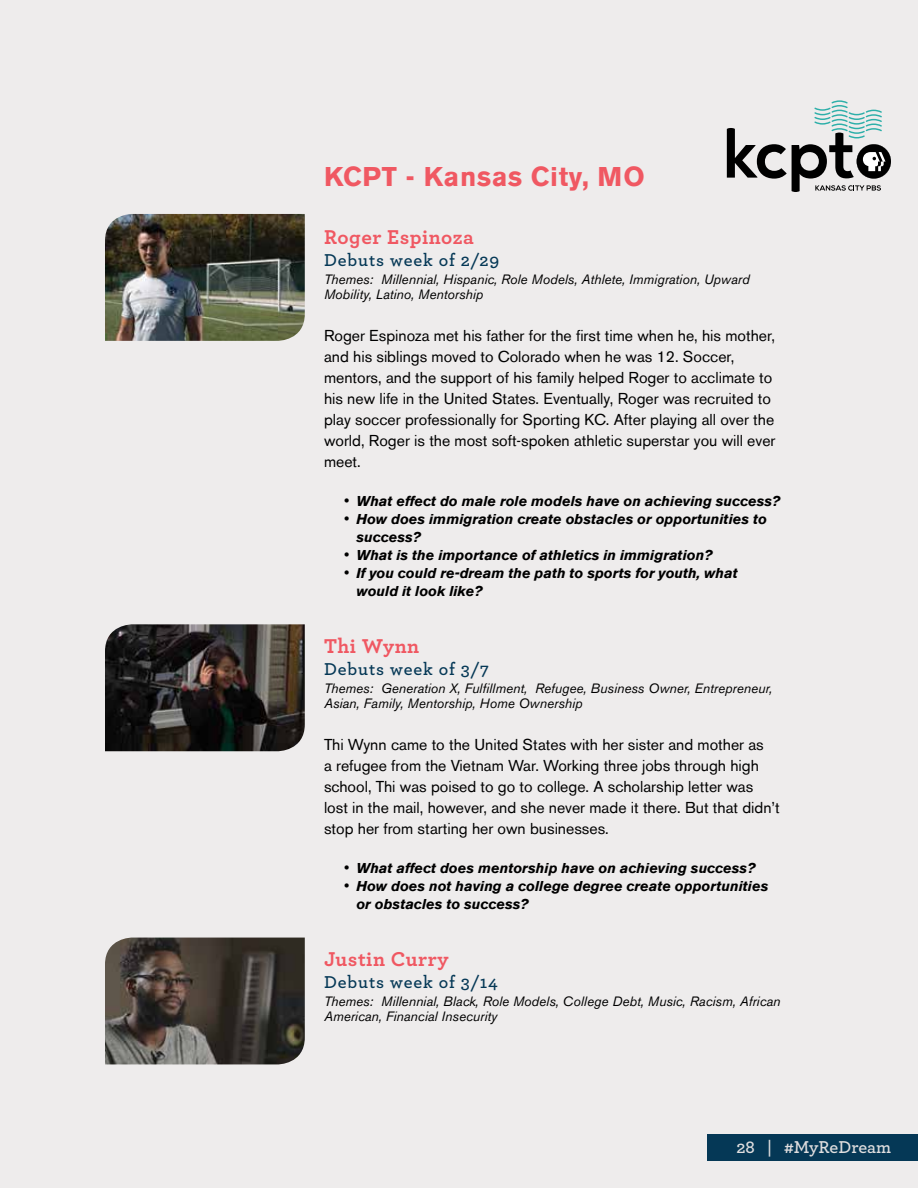
<style>
.page{position:relative;width:918px;height:1188px;background:#eeecec}
.page>*{position:absolute;margin:0;border:0;box-sizing:border-box;transform-origin:0 0}
.t1{font:700 27px "Akzidenz Grotesk BE";letter-spacing:.025em;color:#f05862}
.t2{font:700 21px "Archer Pro";letter-spacing:.025em;color:#f05862}
.t3{font:600 18px "Archer Pro";letter-spacing:.05em;color:#053856}
.t4{font:600 18px "Archer Pro";color:#e0dedf}
.t5{font:15.75px/21px "Akzidenz Grotesk BE";color:#000}
.t6{font:italic 700 14.25px/18px "Akzidenz Grotesk BE";color:#000}
.t7{font:italic 13.5px/15px "Akzidenz Grotesk BE";color:#000}
.s1{font-weight:400;font-style:normal;font-size:15.75px}
</style>
<div class="page">
<div style="left:707px;top:1134px;width:211px;height:27px;background:#053856"></div>
<img style="left:105px;top:214px;width:200px;height:127px">
<img style="left:105px;top:624px;width:200px;height:127px">
<img style="left:105px;top:938px;width:200px;height:126px">
<svg style="left:727px;top:100px;width:164px;height:92px"></svg>
<h1 class="t1" style="left:324px;top:161px;width:322px">KCPT - Kansas City, MO</h1>
<h2 class="t2" style="left:324px;top:220px;width:151px">Roger Espinoza</h2>
<p class="t3" style="left:324px;top:246px;width:177px">Debuts week of 2/29</p>
<p class="t7" style="left:324px;top:271px;width:427px">Themes: Millennial, Hispanic, Role Models, Athlete, Immigration, Upward<br>Mobility, Latino, Mentorship</p>
<p class="t5" style="left:324px;top:325px;width:453px">Roger Espinoza met his father for the first time when he, his mother, and his siblings moved to Colorado when he was 12. Soccer, mentors, and the support of his family helped Roger to acclimate to his new life in the United States. Eventually, Roger was recruited to play soccer professionally for Sporting KC. After playing all over the world, Roger is the most soft-spoken athletic superstar you will ever meet.</p>
<p class="t6" style="left:344px;top:492px;width:438px"><span class="s1">•</span> What effect do male role models have on achieving success?</p>
<p class="t6" style="left:356px;top:510px;width:412px;text-indent:-12px"><span class="s1">•</span> How does immigration create obstacles or opportunities to success?</p>
<p class="t6" style="left:344px;top:546px;width:370px"><span class="s1">•</span> What is the importance of athletics in immigration?</p>
<p class="t6" style="left:356px;top:564px;width:383px;text-indent:-12px"><span class="s1">•</span> If you could re-dream the path to sports for youth, what would it look like?</p>
<h2 class="t2" style="left:324px;top:630px;width:97px">Thi Wynn</h2>
<p class="t3" style="left:324px;top:655px;width:167px">Debuts week of 3/7</p>
<p class="t7" style="left:324px;top:681px;width:450px">Themes: Generation X, Fulfillment, Refugee, Business Owner, Entrepreneur,<br>Asian, Family, Mentorship, Home Ownership</p>
<p class="t5" style="left:324px;top:734px;width:457px">Thi Wynn came to the United States with her sister and mother as<br>a refugee from the Vietnam War. Working three jobs through high school, Thi was poised to go to college. A scholarship letter was lost in the mail, however, and she never made it there. But that didn’t stop her from starting her own businesses.</p>
<p class="t6" style="left:344px;top:859px;width:413px"><span class="s1">•</span> What affect does mentorship have on achieving success?</p>
<p class="t6" style="left:356px;top:877px;width:414px;text-indent:-12px"><span class="s1">•</span> How does not having a college degree create opportunities or obstacles to success?</p>
<h2 class="t2" style="left:324px;top:943px;width:126px">Justin Curry</h2>
<p class="t3" style="left:324px;top:969px;width:175px">Debuts week of 3/14</p>
<p class="t7" style="left:324px;top:994px;width:458px">Themes: Millennial, Black, Role Models, College Debt, Music, Racism, African<br>American, Financial Insecurity</p>
<p class="t4" style="left:736px;top:1133px;width:156px">28 | #MyReDream</p>
</div>
